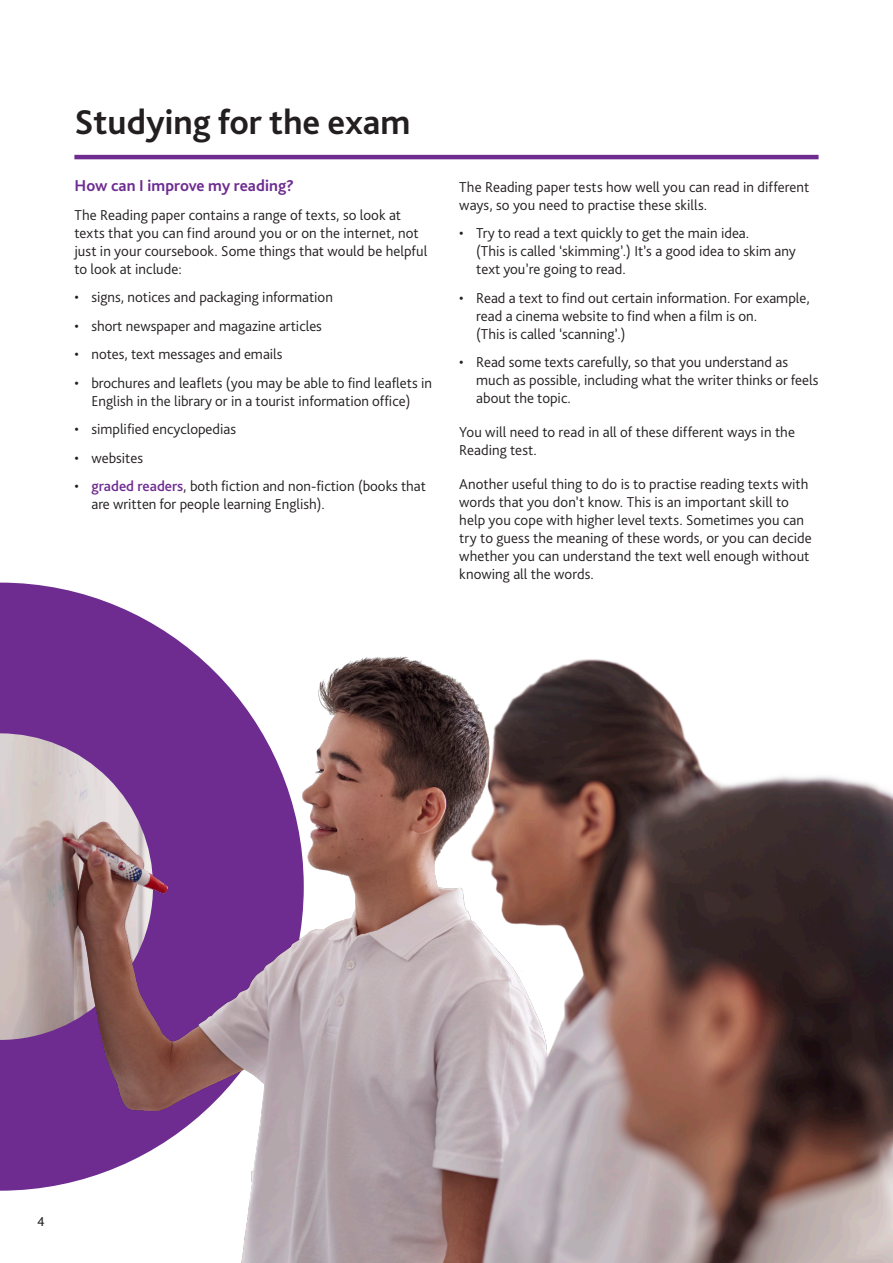
<style>
.page{position:relative;width:893px;height:1263px;background:#fff}
.page>*{position:absolute;margin:0;border:0;box-sizing:border-box;transform-origin:0 0}
._02_Main_Head{font:700 36px "Bliss Pro";color:#231f20}
._02_Head_1{font:700 16.5px "Bliss Pro";color:#6e2c91}
._01_Main_Text_2nd_pa{font:300 15px/18px "Bliss Pro";color:#231f20}
._01_Main_Text{font:300 15px/18px "Bliss Pro";letter-spacing:.005em;color:#231f20}
.t1{font:13.5px "Bliss Pro";color:#231f20}
.s1{font-weight:500;color:#6e2c91}
</style>
<div class="page">
<svg style="left:1px;top:583px;width:175px;height:56px;fill:#6e2c91"></svg>
<svg style="left:0;top:583px;width:1px;height:56px"></svg>
<img style="left:0;top:639px;width:893px;height:624px">
<hr style="left:74px;top:155px;width:745px;height:4px;background:#6e2c91">
<p class="_02_Main_Head" style="left:74px;top:99px;width:338px">Studying for the exam</p>
<p class="_02_Head_1" style="left:74px;top:176px;width:221px">How can I improve my reading?</p>
<p class="_01_Main_Text" style="left:74px;top:206px;width:355px">The Reading paper contains a range of texts, so look at texts that you can find around you or on the internet, not just in your coursebook. Some things that would be helpful to look at include:</p>
<p class="_01_Main_Text_2nd_pa" style="left:74px;top:288px;width:260px">• signs, notices and packaging information</p>
<p class="_01_Main_Text_2nd_pa" style="left:74px;top:317px;width:249px">• short newspaper and magazine articles</p>
<p class="_01_Main_Text_2nd_pa" style="left:74px;top:345px;width:210px">• notes, text messages and emails</p>
<p class="_01_Main_Text_2nd_pa" style="left:74px;top:374px;width:359px;text-align:center">• brochures and leaflets (you may be able to find leaflets in<br>English in the library or in a tourist information office)</p>
<p class="_01_Main_Text_2nd_pa" style="left:74px;top:420px;width:163px">• simplified encyclopedias</p>
<p class="_01_Main_Text_2nd_pa" style="left:74px;top:449px;width:70px">• websites</p>
<p class="_01_Main_Text_2nd_pa" style="left:91px;top:477px;width:336px;text-indent:-17px">• <span class="s1">graded readers</span>, both fiction and non-fiction (books that are written for people learning English).</p>
<p class="_01_Main_Text_2nd_pa" style="left:459px;top:177px;width:352px">The Reading paper tests how well you can read in different ways, so you need to practise these skills.</p>
<p class="_01_Main_Text_2nd_pa" style="left:476px;top:224px;width:321px;text-indent:-17px">• Try to read a text quickly to get the main idea.<br>(This is called ‘skimming’.) It’s a good idea to skim any text you’re going to read.</p>
<p class="_01_Main_Text_2nd_pa" style="left:476px;top:288px;width:335px;text-indent:-17px">• Read a text to find out certain information. For example, read a cinema website to find when a film is on.<br>(This is called ‘scanning’.)</p>
<p class="_01_Main_Text_2nd_pa" style="left:476px;top:353px;width:344px;text-indent:-17px">• Read some texts carefully, so that you understand as much as possible, including what the writer thinks or feels about the topic.</p>
<p class="_01_Main_Text_2nd_pa" style="left:459px;top:422px;width:337px">You will need to read in all of these different ways in the<br>Reading test.</p>
<p class="_01_Main_Text_2nd_pa" style="left:459px;top:474px;width:354px">Another useful thing to do is to practise reading texts with words that you don’t know. This is an important skill to help you cope with higher level texts. Sometimes you can try to guess the meaning of these words, or you can decide whether you can understand the text well enough without knowing all the words.</p>
<p class="t1" style="left:37px;top:1213px;width:9px">4</p>
</div>
